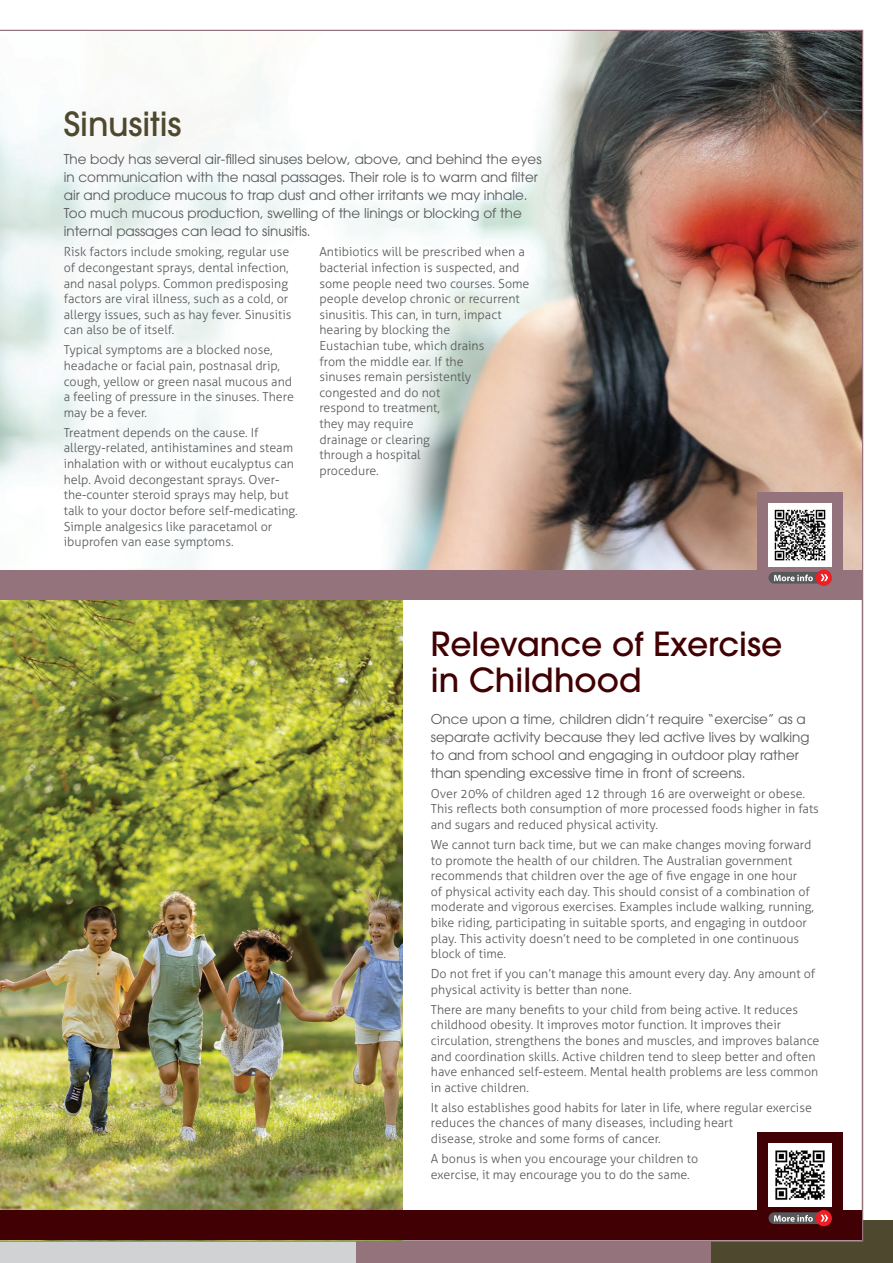
<style>
.page{position:relative;width:893px;height:1263px;background:#fff}
.page>*{position:absolute;margin:0;border:0;box-sizing:border-box;transform-origin:0 0}
.t1{font:500 33px/36px "ITC Avant Garde Pro";color:#410003}
.t2{font:500 33px "ITC Avant Garde Pro";color:#4d482e}
.t3{font:13.5px/18px "ITC Avant Garde Pro";color:#57585a}
.t4{font:300 12.45px/15.6px "Aller";color:#57585a}
</style>
<div class="page">
<div style="left:0;top:1220px;width:356px;height:43px;background:#d1d2d4"></div>
<div style="left:356px;top:1220px;width:356px;height:43px;background:#94737c"></div>
<div style="left:712px;top:1220px;width:181px;height:43px;background:#4d482e"></div>
<img style="left:0;top:31px;width:862px;height:539px">
<div style="left:0;top:570px;width:862px;height:30px;background:#94737c"></div>
<div style="left:758px;top:492px;width:85px;height:85px;background:#94737c"></div>
<div style="left:768px;top:503px;width:64px;height:64px;background:#fff"></div>
<div style="left:816px;top:570px;width:16px;height:16px;background:#ed1f25;border-radius:50%"></div>
<svg style="left:768px;top:572px;width:60px;height:12px"></svg>
<img style="left:774px;top:509px;width:52px;height:52px">
<img style="left:0;top:600px;width:403px;height:610px">
<div style="left:0;top:1210px;width:862px;height:30px;background:#410003"></div>
<div style="left:758px;top:1132px;width:85px;height:86px;background:#410003"></div>
<div style="left:768px;top:1143px;width:64px;height:64px;background:#fff"></div>
<div style="left:816px;top:1210px;width:16px;height:16px;background:#ed1f25;border-radius:50%"></div>
<svg style="left:768px;top:1212px;width:60px;height:12px"></svg>
<img style="left:775px;top:1150px;width:50px;height:50px">
<h1 class="t2" style="left:64px;top:102px;width:119px">Sinusitis</h1>
<p class="t3" style="left:64px;top:150px;width:479px">The body has several air-filled sinuses below, above, and behind the eyes in communication with the nasal passages. Their role is to warm and filter air and produce mucous to trap dust and other irritants we may inhale.<br>Too much mucous production, swelling of the linings or blocking of the internal passages can lead to sinusitis.</p>
<p class="t4" style="left:64px;top:244px;width:229px">Risk factors include smoking, regular use of decongestant sprays, dental infection, and nasal polyps. Common predisposing factors are viral illness, such as a cold, or allergy issues, such as hay fever. Sinusitis can also be of itself.</p>
<p class="t4" style="left:64px;top:342px;width:232px">Typical symptoms are a blocked nose, headache or facial pain, postnasal drip, cough, yellow or green nasal mucous and a feeling of pressure in the sinuses. There may be a fever.</p>
<p class="t4" style="left:64px;top:425px;width:235px">Treatment depends on the cause. If allergy-related, antihistamines and steam inhalation with or without eucalyptus can help. Avoid decongestant sprays. Over&shy;the-counter steroid sprays may help, but talk to your doctor before self-medicating.<br>Simple analgesics like paracetamol or ibuprofen van ease symptoms.</p>
<p class="t4" style="left:319px;top:244px;width:212px">Antibiotics will be prescribed when a bacterial infection is suspected, and some people need two courses. Some people develop chronic or recurrent sinusitis. This can, in turn, impact hearing by blocking the<br>Eustachian tube, which drains<br>from the middle ear. If the<br>sinuses remain persistently congested and do not<br>respond to treatment,<br>they may require<br>drainage or clearing<br>through a hospital<br>procedure.</p>
<h1 class="t1" style="left:431px;top:626px;width:353px">Relevance of Exercise in Childhood</h1>
<p class="t3" style="left:431px;top:710px;width:380px">Once upon a time, children didn’t require “exercise” as a separate activity because they led active lives by walking to and from school and engaging in outdoor play rather than spending excessive time in front of screens.</p>
<p class="t4" style="left:431px;top:785px;width:389px">Over 20% of children aged 12 through 16 are overweight or obese.<br>This reflects both consumption of more processed foods higher in fats and sugars and reduced physical activity.</p>
<p class="t4" style="left:431px;top:837px;width:385px">We cannot turn back time, but we can make changes moving forward to promote the health of our children. The Australian government recommends that children over the age of five engage in one hour<br>of physical activity each day. This should consist of a combination of moderate and vigorous exercises. Examples include walking, running, bike riding, participating in suitable sports, and engaging in outdoor play. This activity doesn’t need to be completed in one continuous block of time.</p>
<p class="t4" style="left:431px;top:966px;width:386px">Do not fret if you can’t manage this amount every day. Any amount of physical activity is better than none.</p>
<p class="t4" style="left:431px;top:1001px;width:390px">There are many benefits to your child from being active. It reduces childhood obesity. It improves motor function. It improves their circulation, strengthens the bones and muscles, and improves balance and coordination skills. Active children tend to sleep better and often have enhanced self-esteem. Mental health problems are less common in active children.</p>
<p class="t4" style="left:431px;top:1100px;width:383px">It also establishes good habits for later in life, where regular exercise reduces the chances of many diseases, including heart<br>disease, stroke and some forms of cancer.</p>
<p class="t4" style="left:431px;top:1151px;width:269px">A bonus is when you encourage your children to exercise, it may encourage you to do the same.</p>
</div>
